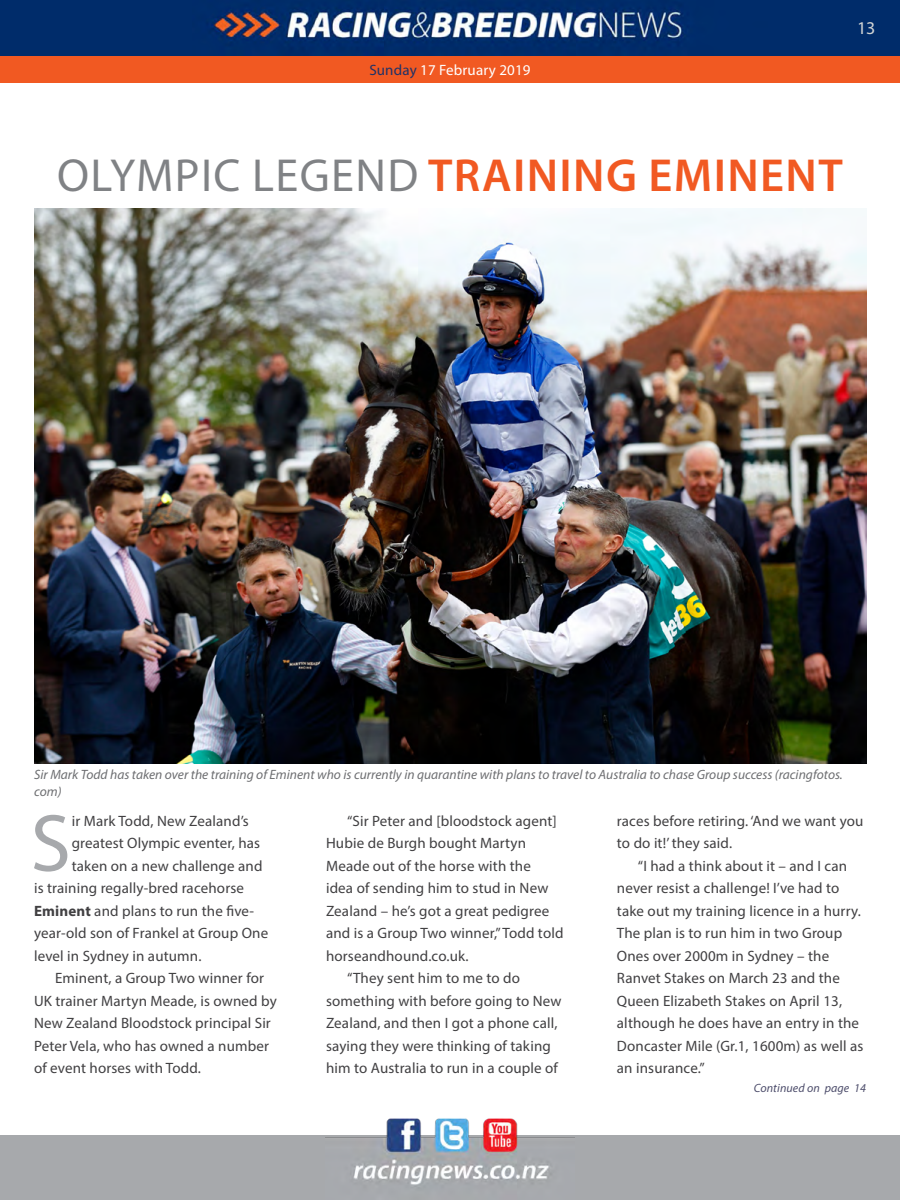
<style>
.page{position:relative;width:900px;height:1200px;background:#fff}
.page>*{position:absolute;margin:0;border:0;box-sizing:border-box;transform-origin:0 0}
.t1{font:81.75px "Myriad Pro";color:#a7a9ac}
.t2{font:600 46.5px "Myriad Pro";letter-spacing:.03em;color:#f15922}
.t3{font:18px "Myriad Pro";color:#d1d4d4}
.t4{font:15px/22.5px "Myriad Pro";letter-spacing:.01em;color:#414042}
.t5{font:15px "Myriad Pro";letter-spacing:.01em;color:#fff}
.t6{font:italic 13.5px/16.2px "Myriad Pro";color:#6d6e71}
.t7{font:italic 12px "Myriad Pro";letter-spacing:.01em;color:#4d4d6b}
.s1{color:#203267}
.s2{font-weight:400;color:#808285}
.s3{font-weight:700}
</style>
<div class="page">
<div style="left:0;top:1136px;width:900px;height:64px;background:#a7a9ac"></div>
<img style="left:325px;top:1118px;width:250px;height:67px">
<div style="left:0;top:56px;width:900px;height:27px;background:#f15922"></div>
<img style="left:0;top:0;width:900px;height:56px">
<img style="left:34px;top:209px;width:832px;height:554px">
<p class="t5" style="left:369px;top:61px;width:163px"><span class="s1">Sunday</span> 17 February 2019</p>
<p class="t3" style="left:857px;top:17px;width:20px">13</p>
<h2 class="t2" style="left:57px;top:145px;width:787px"><span class="s2">Olympic legend</span> TRAINING EMINENT</h2>
<p class="t6" style="left:34px;top:767px;width:810px">Sir Mark Todd has taken over the training of Eminent who is currently in quarantine with plans to travel to Australia to chase Group success (racingfotos. com)</p>
<h1 class="t1" style="left:31px;top:793px;width:42px">S</h1>
<p class="t4" style="left:72px;top:809px;width:179px">ir Mark Todd, New Zealand’s</p>
<p class="t4" style="left:72px;top:832px;width:190px">greatest Olympic eventer, has</p>
<p class="t4" style="left:72px;top:854px;width:192px">taken on a new challenge and</p>
<p class="t4" style="left:34px;top:877px;width:211px">is training regally-bred racehorse</p>
<p class="t4" style="left:34px;top:899px;width:222px"><span class="s3">Eminent</span> and plans to run the five-</p>
<p class="t4" style="left:34px;top:922px;width:236px">year-old son of Frankel at Group One</p>
<p class="t4" style="left:34px;top:944px;width:169px">level in Sydney in autumn.</p>
<p class="t4" style="left:55px;top:967px;width:210px">Eminent, a Group Two winner for</p>
<p class="t4" style="left:34px;top:989px;width:244px">UK trainer Martyn Meade, is owned by</p>
<p class="t4" style="left:34px;top:1012px;width:238px">New Zealand Bloodstock principal Sir</p>
<p class="t4" style="left:34px;top:1034px;width:237px">Peter Vela, who has owned a number</p>
<p class="t4" style="left:34px;top:1057px;width:168px">of event horses with Todd.</p>
<p class="t4" style="left:347px;top:809px;width:211px">“Sir Peter and [bloodstock agent]</p>
<p class="t4" style="left:326px;top:832px;width:202px">Hubie de Burgh bought Martyn</p>
<p class="t4" style="left:326px;top:854px;width:206px">Meade out of the horse with the</p>
<p class="t4" style="left:326px;top:877px;width:224px">idea of sending him to stud in New</p>
<p class="t4" style="left:326px;top:899px;width:225px">Zealand – he’s got a great pedigree</p>
<p class="t4" style="left:326px;top:922px;width:239px">and is a Group Two winner,” Todd told</p>
<p class="t4" style="left:326px;top:944px;width:144px">horseandhound.co.uk.</p>
<p class="t4" style="left:347px;top:967px;width:174px">“They sent him to me to do</p>
<p class="t4" style="left:326px;top:989px;width:237px">something with before going to New</p>
<p class="t4" style="left:326px;top:1012px;width:233px">Zealand, and then I got a phone call,</p>
<p class="t4" style="left:326px;top:1034px;width:226px">saying they were thinking of taking</p>
<p class="t4" style="left:326px;top:1057px;width:233px">him to Australia to run in a couple of</p>
<p class="t4" style="left:617px;top:809px;width:248px">races before retiring. ‘And we want you to do it!’ they said.</p>
<p class="t4" style="left:617px;top:854px;width:248px;text-indent:21px">“I had a think about it – and I can never resist a challenge! I’ve had to take out my training licence in a hurry.<br>The plan is to run him in two Group<br>Ones over 2000m in Sydney – the<br>Ranvet Stakes on March 23 and the<br>Queen Elizabeth Stakes on April 13, although he does have an entry in the<br>Doncaster Mile (Gr.1, 1600m) as well as an insurance.”</p>
<p class="t7" style="left:754px;top:1080px;width:114px">Continued on page 14</p>
</div>
